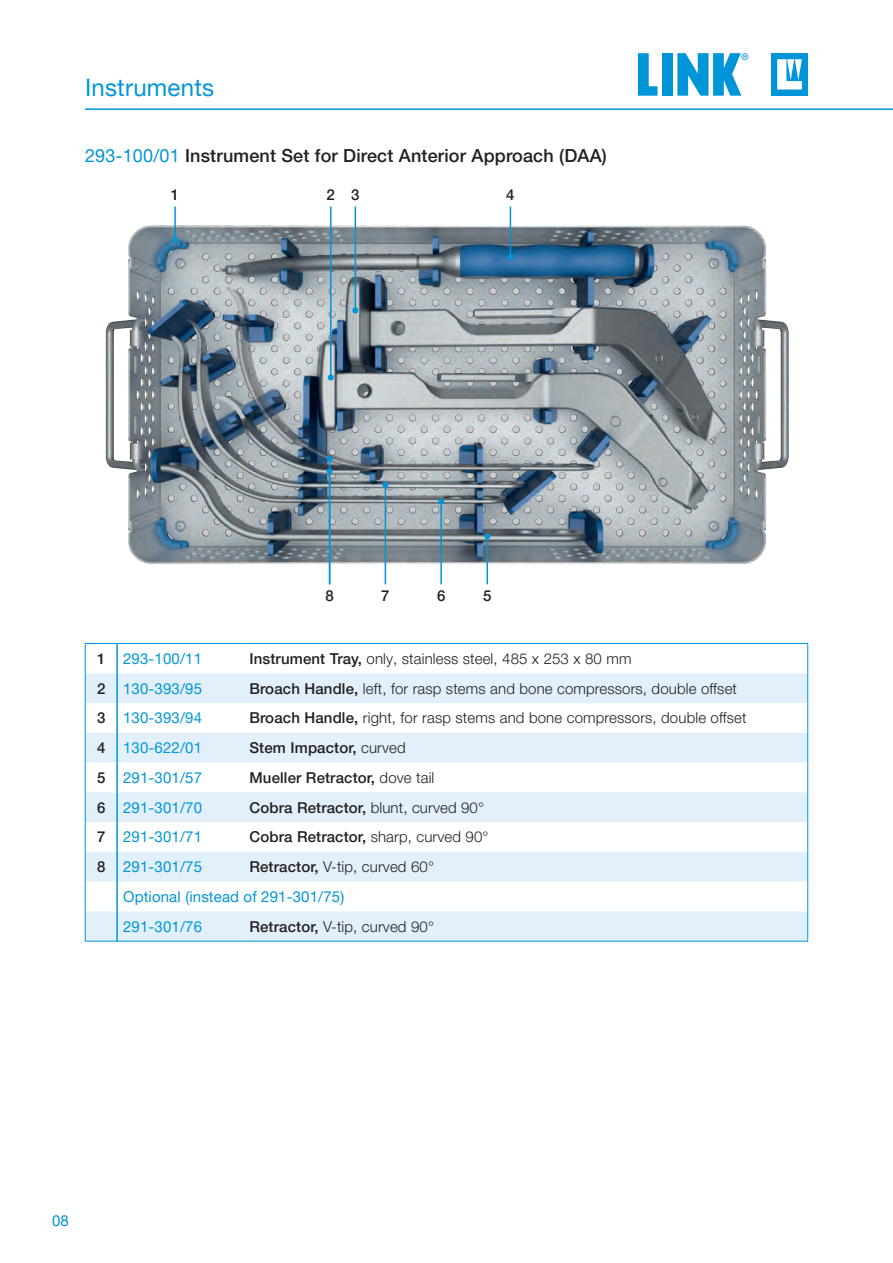
<style>
.page{position:relative;width:893px;height:1263px;background:#fff}
.page>*{position:absolute;margin:0;border:0;box-sizing:border-box;transform-origin:0 0}
.t1{font:24px "Helvetica Neue LT Pro";letter-spacing:.01em;color:#0095d9}
.text_headline{font:500 18px "Helvetica Neue LT Pro";letter-spacing:.01em;color:#231f20}
.continuous_text{font:300 15px "Helvetica Neue LT Pro";letter-spacing:.01em;color:#231f20}
.continuous_text-2{font:15px "Helvetica Neue LT Pro";letter-spacing:.01em;color:#0095d9}
.continuous_text-3{font:500 15px "Helvetica Neue LT Pro";letter-spacing:.01em;color:#231f20}
.s1{font-weight:400;color:#0095d9}
.s2{font-weight:500}
.s3{font-weight:300}
</style>
<div class="page">
<div style="left:771px;top:53px;width:37px;height:43px;background:#0095d9"></div>
<svg style="left:777px;top:59px;width:25px;height:31px"></svg>
<svg style="left:638px;top:53px;width:19px;height:43px"></svg>
<div style="left:662px;top:53px;width:11px;height:43px;background:#0095d9"></div>
<svg style="left:677px;top:53px;width:71px;height:43px"></svg>
<hr style="left:85px;top:108px;width:808px;height:2px;background:#0095d9">
<img style="left:105px;top:225px;width:684px;height:340px">
<hr style="left:174px;top:206px;width:2px;height:34px;background:#0095d9">
<svg style="left:172px;top:237px;width:6px;height:6px"></svg>
<hr style="left:330px;top:206px;width:2px;height:171px;background:#0095d9">
<svg style="left:328px;top:374px;width:6px;height:6px"></svg>
<hr style="left:355px;top:206px;width:1px;height:104px;background:#0095d9">
<svg style="left:352px;top:307px;width:6px;height:6px"></svg>
<hr style="left:440px;top:501px;width:2px;height:83px;background:#0095d9">
<svg style="left:438px;top:498px;width:6px;height:6px"></svg>
<hr style="left:329px;top:459px;width:1px;height:125px;background:#0095d9">
<svg style="left:327px;top:456px;width:6px;height:6px"></svg>
<hr style="left:487px;top:536px;width:1px;height:48px;background:#0095d9">
<svg style="left:484px;top:533px;width:6px;height:6px"></svg>
<hr style="left:385px;top:485px;width:1px;height:99px;background:#0095d9">
<svg style="left:382px;top:482px;width:6px;height:6px"></svg>
<hr style="left:510px;top:206px;width:1px;height:51px;background:#0095d9">
<svg style="left:507px;top:254px;width:6px;height:6px"></svg>
<svg style="left:327px;top:468px;width:6px;height:6px"></svg>
<svg style="left:86px;top:673px;width:721px;height:268px;fill:#e1f0fa"></svg>
<hr style="left:85px;top:643px;width:32px;height:1px;background:#0095d9">
<svg style="left:85px;top:644px;width:1px;height:29px"></svg>
<hr style="left:117px;top:643px;width:126px;height:1px;background:#0095d9">
<hr style="left:243px;top:643px;width:565px;height:1px;background:#0095d9">
<svg style="left:807px;top:644px;width:1px;height:29px"></svg>
<hr style="left:85px;top:673px;width:1px;height:30px;background:#0095d9">
<hr style="left:807px;top:673px;width:1px;height:30px;background:#0095d9">
<hr style="left:85px;top:703px;width:1px;height:30px;background:#0095d9">
<hr style="left:807px;top:703px;width:1px;height:30px;background:#0095d9">
<svg style="left:85px;top:733px;width:1px;height:29px"></svg>
<svg style="left:807px;top:733px;width:1px;height:29px"></svg>
<hr style="left:85px;top:762px;width:1px;height:30px;background:#0095d9">
<hr style="left:807px;top:762px;width:1px;height:30px;background:#0095d9">
<hr style="left:85px;top:792px;width:1px;height:30px;background:#0095d9">
<hr style="left:807px;top:792px;width:1px;height:30px;background:#0095d9">
<hr style="left:85px;top:822px;width:1px;height:30px;background:#0095d9">
<hr style="left:807px;top:822px;width:1px;height:30px;background:#0095d9">
<hr style="left:85px;top:852px;width:1px;height:30px;background:#0095d9">
<hr style="left:807px;top:852px;width:1px;height:30px;background:#0095d9">
<svg style="left:85px;top:882px;width:1px;height:29px"></svg>
<svg style="left:807px;top:882px;width:1px;height:29px"></svg>
<hr style="left:85px;top:911px;width:1px;height:30px;background:#0095d9">
<hr style="left:807px;top:911px;width:1px;height:30px;background:#0095d9">
<hr style="left:85px;top:941px;width:32px;height:1px;background:#0095d9">
<hr style="left:117px;top:941px;width:126px;height:1px;background:#0095d9">
<hr style="left:243px;top:941px;width:565px;height:1px;background:#0095d9">
<hr style="left:116px;top:644px;width:2px;height:29px;background:#0095d9">
<hr style="left:116px;top:673px;width:2px;height:30px;background:#0095d9">
<hr style="left:116px;top:703px;width:2px;height:30px;background:#0095d9">
<hr style="left:116px;top:733px;width:2px;height:29px;background:#0095d9">
<hr style="left:116px;top:762px;width:2px;height:30px;background:#0095d9">
<hr style="left:116px;top:792px;width:2px;height:30px;background:#0095d9">
<hr style="left:116px;top:822px;width:2px;height:30px;background:#0095d9">
<hr style="left:116px;top:852px;width:2px;height:30px;background:#0095d9">
<hr style="left:116px;top:882px;width:2px;height:29px;background:#0095d9">
<hr style="left:116px;top:911px;width:2px;height:30px;background:#0095d9">
<h1 class="t1" style="left:85px;top:72px;width:131px">Instruments</h1>
<p class="text_headline" style="left:85px;top:144px;width:523px"><span class="s1">293-100/01</span> Instrument Set for Direct Anterior Approach (DAA)</p>
<p class="continuous_text-3" style="left:171px;top:186px;width:10px">1</p>
<p class="continuous_text-3" style="left:327px;top:186px;width:10px">2</p>
<p class="continuous_text-3" style="left:351px;top:186px;width:10px">3</p>
<p class="continuous_text-3" style="left:506px;top:186px;width:10px">4</p>
<p class="continuous_text-3" style="left:325px;top:587px;width:10px">8</p>
<p class="continuous_text-3" style="left:381px;top:587px;width:10px">7</p>
<p class="continuous_text-3" style="left:437px;top:587px;width:10px">6</p>
<p class="continuous_text-3" style="left:483px;top:587px;width:10px">5</p>
<p class="continuous_text-3" style="left:97px;top:649px;width:10px">1</p>
<p class="continuous_text-2" style="left:123px;top:649px;width:80px">293-100/11</p>
<p class="continuous_text" style="left:249px;top:649px;width:384px"><span class="s2">Instrument Tray,</span> only, stainless steel, 485 x 253 x 80 mm</p>
<p class="continuous_text-3" style="left:97px;top:679px;width:10px">2</p>
<p class="continuous_text-2" style="left:123px;top:679px;width:80px">130-393/95</p>
<p class="continuous_text" style="left:249px;top:679px;width:489px"><span class="s2">Broach Handle,</span> left, for rasp stems and bone compressors, double offset</p>
<p class="continuous_text-3" style="left:97px;top:709px;width:10px">3</p>
<p class="continuous_text-2" style="left:123px;top:709px;width:80px">130-393/94</p>
<p class="continuous_text" style="left:249px;top:709px;width:499px"><span class="s2">Broach Handle,</span> right, for rasp stems and bone compressors, double offset</p>
<p class="continuous_text-3" style="left:97px;top:739px;width:10px">4</p>
<p class="continuous_text-2" style="left:123px;top:738px;width:80px">130-622/01</p>
<p class="continuous_text-3" style="left:249px;top:739px;width:158px">Stem Impactor, <span class="s3">curved</span></p>
<p class="continuous_text-3" style="left:97px;top:768px;width:10px">5</p>
<p class="continuous_text-2" style="left:123px;top:768px;width:80px">291-301/57</p>
<p class="continuous_text-3" style="left:249px;top:768px;width:186px">Mueller Retractor, <span class="s3">dove tail</span></p>
<p class="continuous_text-3" style="left:97px;top:798px;width:10px">6</p>
<p class="continuous_text-2" style="left:123px;top:798px;width:80px">291-301/70</p>
<p class="continuous_text-3" style="left:249px;top:798px;width:236px">Cobra Retractor, <span class="s3">blunt, curved 90°</span></p>
<p class="continuous_text-3" style="left:97px;top:828px;width:10px">7</p>
<p class="continuous_text-2" style="left:123px;top:828px;width:80px">291-301/71</p>
<p class="continuous_text-3" style="left:249px;top:828px;width:241px">Cobra Retractor, <span class="s3">sharp, curved 90°</span></p>
<p class="continuous_text-3" style="left:97px;top:858px;width:10px">8</p>
<p class="continuous_text-2" style="left:123px;top:857px;width:80px">291-301/75</p>
<p class="continuous_text" style="left:249px;top:857px;width:186px"><span class="s2">Retractor,</span> V-tip, curved 60°</p>
<p class="continuous_text-2" style="left:123px;top:887px;width:223px">Optional (instead of 291-301/75)</p>
<p class="continuous_text-2" style="left:123px;top:917px;width:80px">291-301/76</p>
<p class="continuous_text" style="left:249px;top:917px;width:186px"><span class="s2">Retractor,</span> V-tip, curved 90°</p>
<p class="continuous_text-2" style="left:52px;top:1211px;width:18px">08</p>
</div>
